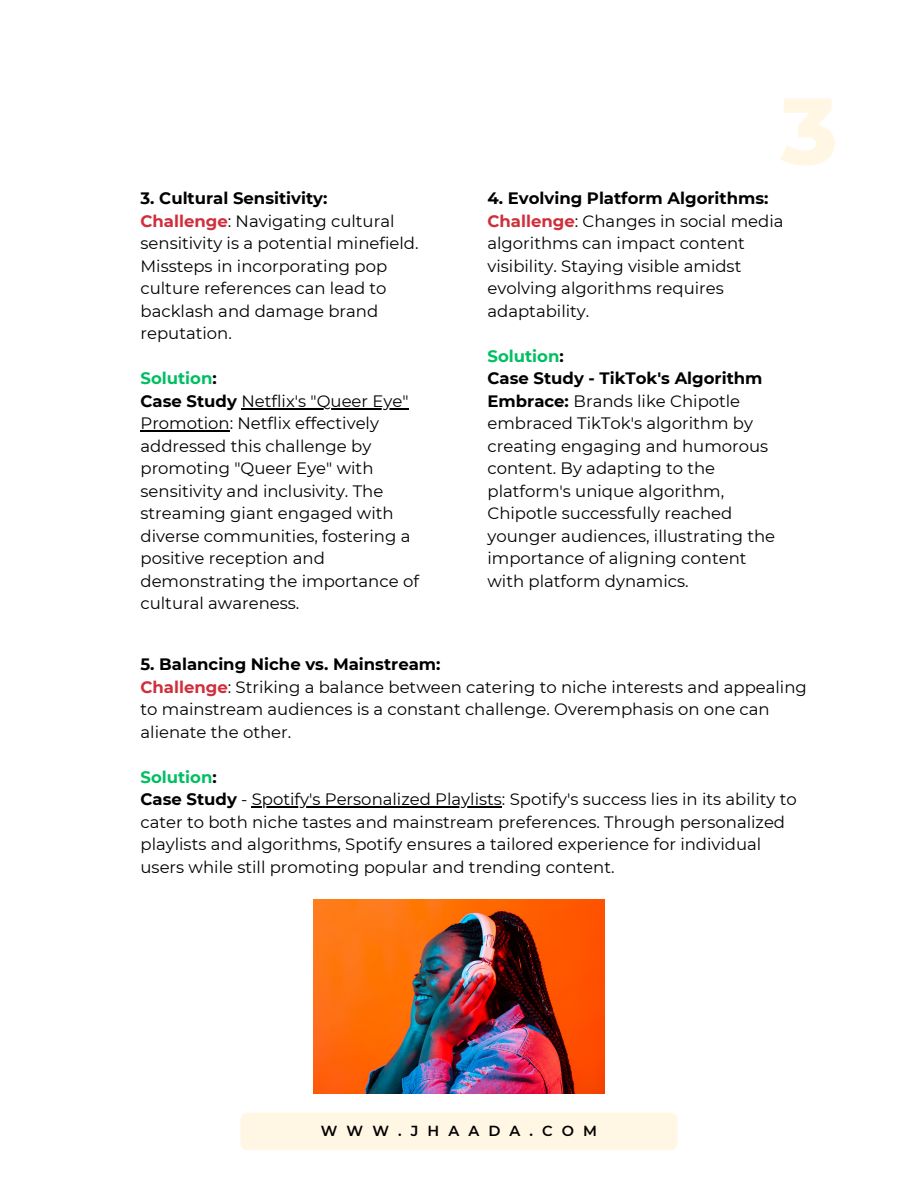
<style>
.page{position:relative;width:918px;height:1188px;background:#fff}
.page>*{position:absolute;margin:0;border:0;box-sizing:border-box;transform-origin:0 0}
.t1{font:800 94.05px "Montserrat";color:#fff6e3}
.t2{font:16.5px/22.5px "Montserrat";color:#000}
.t3{font:700 16.5px "Montserrat";color:#000}
.t4{font:700 16.5px "Montserrat";color:#00bf63}
.t5{font:600 14.55px "Montserrat";letter-spacing:.625em;color:#000}
.s1{font-weight:700;color:#cf2f3c}
.s2{color:#000}
.s3{font-weight:700}
</style>
<div class="page">
<div style="left:240px;top:1113px;width:438px;height:37px;background:#fff6e3;border-radius:7px"></div>
<img style="left:313px;top:899px;width:292px;height:195px">
<hr style="left:242px;top:408px;width:167px;height:1px;background:#000">
<hr style="left:141px;top:431px;width:89px;height:1px;background:#000">
<hr style="left:252px;top:806px;width:250px;height:2px;background:#000">
<p class="t3" style="left:141px;top:188px;width:188px">3. Cultural Sensitivity:</p>
<p class="t2" style="left:141px;top:210px;width:280px"><span class="s1">Challenge</span>: Navigating cultural sensitivity is a potential minefield.<br>Missteps in incorporating pop culture references can lead to backlash and damage brand reputation.</p>
<p class="t4" style="left:141px;top:368px;width:78px">Solution<span class="s2">:</span></p>
<p class="t2" style="left:141px;top:390px;width:280px"><span class="s3">Case Study</span> Netflix's "Queer Eye"<br>Promotion: Netflix effectively addressed this challenge by promoting "Queer Eye" with sensitivity and inclusivity. The streaming giant engaged with diverse communities, fostering a positive reception and demonstrating the importance of cultural awareness.</p>
<p class="t1" style="left:781px;top:73px;width:58px">3</p>
<p class="t3" style="left:487px;top:188px;width:283px">4. Evolving Platform Algorithms:</p>
<p class="t2" style="left:487px;top:210px;width:298px"><span class="s1">Challenge</span>: Changes in social media algorithms can impact content visibility. Staying visible amidst evolving algorithms requires adaptability.</p>
<p class="t4" style="left:487px;top:346px;width:78px">Solution<span class="s2">:</span></p>
<p class="t2" style="left:487px;top:367px;width:289px"><span class="s3">Case Study - TikTok's Algorithm<br>Embrace:</span> Brands like Chipotle embraced TikTok's algorithm by creating engaging and humorous content. By adapting to the platform's unique algorithm,<br>Chipotle successfully reached younger audiences, illustrating the importance of aligning content with platform dynamics.</p>
<p class="t3" style="left:141px;top:654px;width:302px">5. Balancing Niche vs. Mainstream:</p>
<p class="t2" style="left:141px;top:676px;width:668px"><span class="s1">Challenge</span>: Striking a balance between catering to niche interests and appealing to mainstream audiences is a constant challenge. Overemphasis on one can alienate the other.</p>
<p class="t4" style="left:141px;top:767px;width:78px">Solution<span class="s2">:</span></p>
<p class="t2" style="left:141px;top:788px;width:658px"><span class="s3">Case Study</span> - Spotify's Personalized Playlists: Spotify's success lies in its ability to cater to both niche tastes and mainstream preferences. Through personalized playlists and algorithms, Spotify ensures a tailored experience for individual users while still promoting popular and trending content.</p>
<p class="t5" style="left:321px;top:1122px;width:278px">WWW.JHAADA.COM</p>
</div>
